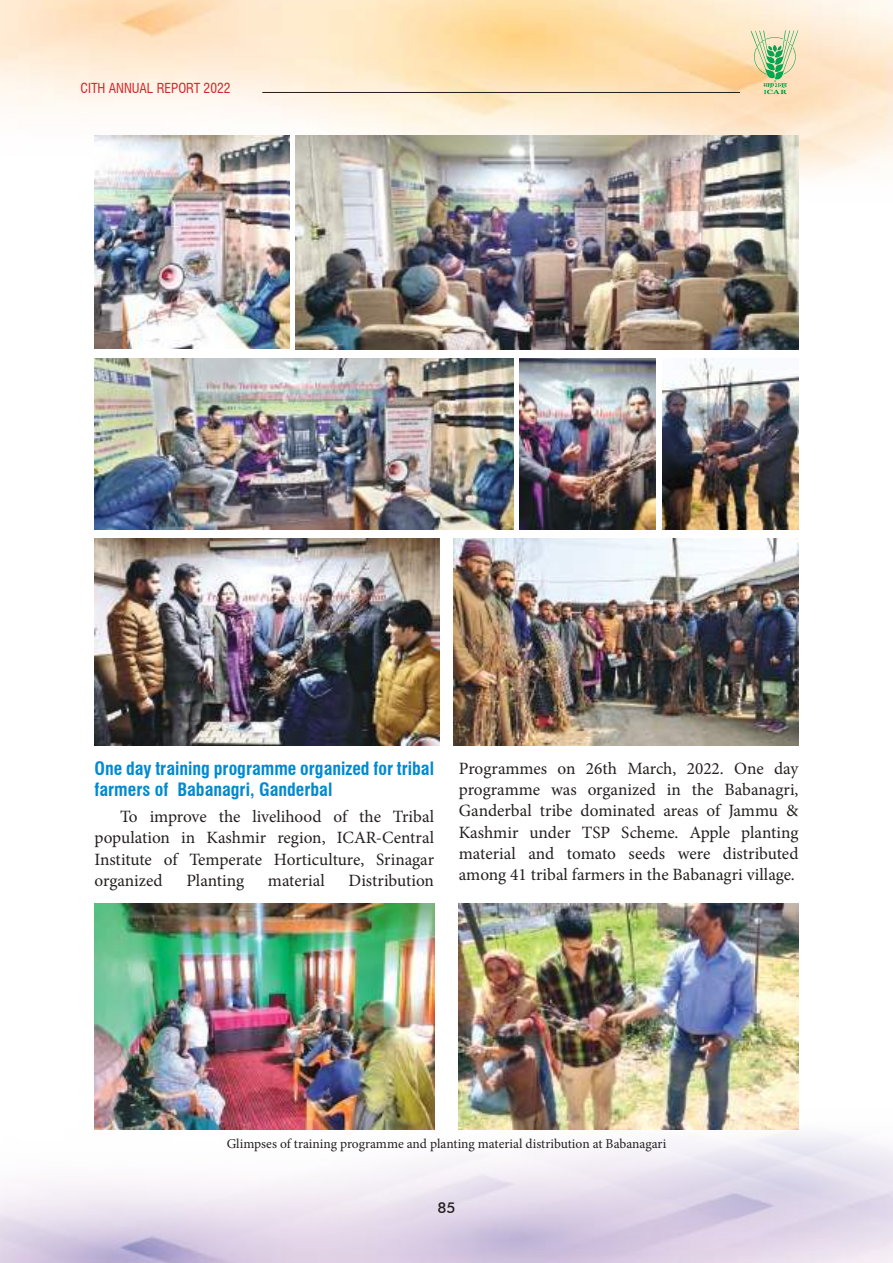
<style>
.page{position:relative;width:893px;height:1263px;background:#fff}
.page>*{position:absolute;margin:0;border:0;box-sizing:border-box;transform-origin:0 0}
.t1{font:700 condensed 18px/21.6px "Swiss 721 BT";color:#008ad0}
.t2{font:17.25px/21.3px "Minion Pro";letter-spacing:-.005em;color:#241f1f;text-align:justify}
.t3{font:500 15px "Futura BT";color:#241f1f}
.t4{font:13.5px "Minion Pro";color:#241f1f}
.t5{font:condensed 13.5px "Swiss 721 BT";color:#d42429}
</style>
<div class="page">
<img style="left:0;top:1106px;width:893px;height:157px">
<hr style="left:262px;top:92px;width:478px;height:1px;background:#241f1f">
<svg style="left:751px;top:30px;width:47px;height:64px;background:#c6d3a4"></svg>
<img style="left:94px;top:135px;width:196px;height:214px">
<img style="left:94px;top:358px;width:419px;height:172px">
<img style="left:94px;top:538px;width:346px;height:207px">
<img style="left:453px;top:538px;width:345px;height:207px">
<img style="left:519px;top:358px;width:136px;height:172px">
<img style="left:663px;top:358px;width:135px;height:172px">
<img style="left:296px;top:135px;width:502px;height:214px">
<img style="left:94px;top:904px;width:340px;height:225px">
<img style="left:459px;top:904px;width:339px;height:225px">
<p class="t5" style="left:80px;top:80px;width:152px">CITH ANNUAL REPORT 2022</p>
<p class="t1" style="left:94px;top:757px;width:341px">One day training programme organized for tribal farmers of Babanagri, Ganderbal</p>
<p class="t2" style="left:94px;top:806px;width:341px;text-indent:26px">To improve the livelihood of the Tribal population in Kashmir region, ICAR-Central Institute of Temperate Horticulture, Srinagar organized</p>
<p class="t2" style="left:186px;top:870px;width:59px">Planting</p>
<p class="t2" style="left:268px;top:870px;width:59px">material</p>
<p class="t2" style="left:349px;top:870px;width:87px">Distribution</p>
<p class="t2" style="left:459px;top:758px;width:341px">Programmes on 26th March, 2022. One day programme was organized in the Babanagri, Ganderbal tribe dominated areas of Jammu &amp; Kashmir under TSP Scheme. Apple planting material and tomato seeds were distributed among 41 tribal farmers in the Babanagri village.</p>
<p class="t4" style="left:227px;top:1135px;width:441px">Glimpses of training programme and planting material distribution at Babanagari</p>
<p class="t3" style="left:437px;top:1198px;width:20px">85</p>
</div>
